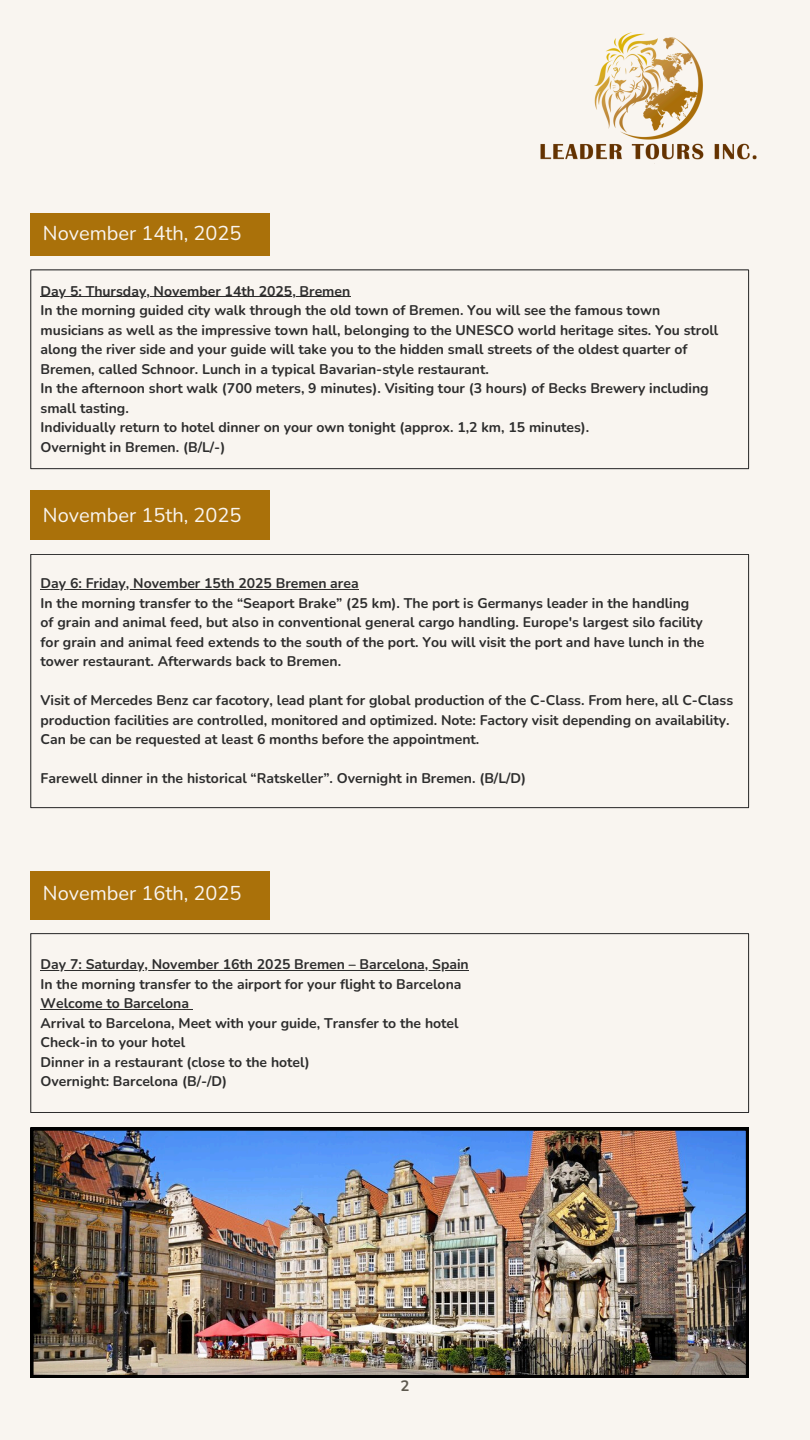
<style>
.page{position:relative;width:810px;height:1440px;background:#f9f5f0}
.page>*{position:absolute;margin:0;border:0;box-sizing:border-box;transform-origin:0 0}
.t1{font:20px "Nunito";color:#f9f5f0}
.t2{font:700 15px "Nunito";color:#5d584e}
.t3{font:700 14px/19.5px "Nunito";color:#2d2d2d}
</style>
<div class="page">
<img style="left:541px;top:32px;width:216px;height:132px">
<hr style="left:41px;top:296px;width:259px;height:1px;background:#2d2d2d">
<hr style="left:300px;top:296px;width:50px;height:1px;background:#2d2d2d">
<hr style="left:31px;top:270px;width:1px;height:198px;background:#2d2d2d">
<hr style="left:748px;top:270px;width:1px;height:198px;background:#2d2d2d">
<hr style="left:31px;top:270px;width:718px;height:1px;background:#2d2d2d">
<hr style="left:31px;top:468px;width:718px;height:1px;background:#2d2d2d">
<div style="left:31px;top:213px;width:239px;height:43px;background:#aa710a"></div>
<div style="left:31px;top:490px;width:239px;height:50px;background:#aa710a"></div>
<hr style="left:41px;top:589px;width:235px;height:1px;background:#2d2d2d">
<hr style="left:276px;top:589px;width:83px;height:1px;background:#2d2d2d">
<hr style="left:31px;top:555px;width:1px;height:252px;background:#2d2d2d">
<hr style="left:748px;top:555px;width:1px;height:252px;background:#2d2d2d">
<hr style="left:31px;top:554px;width:718px;height:1px;background:#2d2d2d">
<hr style="left:31px;top:807px;width:718px;height:1px;background:#2d2d2d">
<hr style="left:41px;top:970px;width:253px;height:1px;background:#2d2d2d">
<hr style="left:294px;top:970px;width:175px;height:1px;background:#2d2d2d">
<hr style="left:41px;top:1009px;width:148px;height:1px;background:#2d2d2d">
<hr style="left:31px;top:934px;width:1px;height:178px;background:#2d2d2d">
<hr style="left:748px;top:934px;width:1px;height:178px;background:#2d2d2d">
<hr style="left:31px;top:933px;width:718px;height:1px;background:#2d2d2d">
<hr style="left:31px;top:1112px;width:718px;height:1px;background:#2d2d2d">
<div style="left:31px;top:871px;width:239px;height:48px;background:#aa710a"></div>
<img style="left:31px;top:1128px;width:718px;height:250px">
<p class="t1" style="left:43px;top:220px;width:200px">November 14th, 2025</p>
<h1 class="t3" style="left:41px;top:281px;width:311px">Day 5: Thursday, November 14th 2025, Bremen</h1>
<p class="t3" style="left:41px;top:301px;width:621px">In the morning guided city walk through the old town of Bremen. You will see the famous town</p>
<p class="t3" style="left:41px;top:320px;width:679px">musicians as well as the impressive town hall, belonging to the UNESCO world heritage sites. You stroll</p>
<p class="t3" style="left:41px;top:340px;width:649px">along the river side and your guide will take you to the hidden small streets of the oldest quarter of</p>
<p class="t3" style="left:41px;top:359px;width:450px">Bremen, called Schnoor. Lunch in a typical Bavarian-style restaurant.</p>
<p class="t3" style="left:41px;top:379px;width:670px">In the afternoon short walk (700 meters, 9 minutes). Visiting tour (3 hours) of Becks Brewery including small tasting.</p>
<p class="t3" style="left:41px;top:418px;width:550px">Individually return to hotel dinner on your own tonight (approx. 1,2 km, 15 minutes).</p>
<p class="t3" style="left:41px;top:437px;width:186px">Overnight in Bremen. (B/L/-)</p>
<p class="t1" style="left:43px;top:502px;width:200px">November 15th, 2025</p>
<p class="t3" style="left:41px;top:574px;width:320px">Day 6: Friday, November 15th 2025 Bremen area</p>
<h1 class="t3" style="left:41px;top:594px;width:650px">In the morning transfer to the “Seaport Brake” (25 km). The port is Germanys leader in the handling</h1>
<p class="t3" style="left:41px;top:613px;width:664px">of grain and animal feed, but also in conventional general cargo handling. Europe's largest silo facility</p>
<p class="t3" style="left:41px;top:633px;width:665px">for grain and animal feed extends to the south of the port. You will visit the port and have lunch in the</p>
<p class="t3" style="left:41px;top:652px;width:302px">tower restaurant. Afterwards back to Bremen.</p>
<p class="t3" style="left:41px;top:691px;width:694px">Visit of Mercedes Benz car facotory, lead plant for global production of the C-Class. From here, all C-Class production facilities are controlled, monitored and optimized. Note: Factory visit depending on availability.<br>Can be can be requested at least 6 months before the appointment.</p>
<p class="t3" style="left:41px;top:769px;width:487px">Farewell dinner in the historical “Ratskeller”. Overnight in Bremen. (B/L/D)</p>
<p class="t1" style="left:43px;top:880px;width:200px">November 16th, 2025</p>
<p class="t3" style="left:41px;top:955px;width:430px">Day 7: Saturday, November 16th 2025 Bremen – Barcelona, Spain</p>
<p class="t3" style="left:41px;top:974px;width:422px">In the morning transfer to the airport for your flight to Barcelona</p>
<h1 class="t3" style="left:41px;top:994px;width:150px">Welcome to Barcelona</h1>
<p class="t3" style="left:41px;top:1013px;width:420px">Arrival to Barcelona, Meet with your guide, Transfer to the hotel</p>
<p class="t3" style="left:41px;top:1033px;width:146px">Check-in to your hotel</p>
<p class="t3" style="left:41px;top:1052px;width:271px">Dinner in a restaurant (close to the hotel)</p>
<p class="t3" style="left:41px;top:1072px;width:188px">Overnight: Barcelona (B/-/D)</p>
<p class="t2" style="left:400px;top:1376px;width:10px">2</p>
</div>
